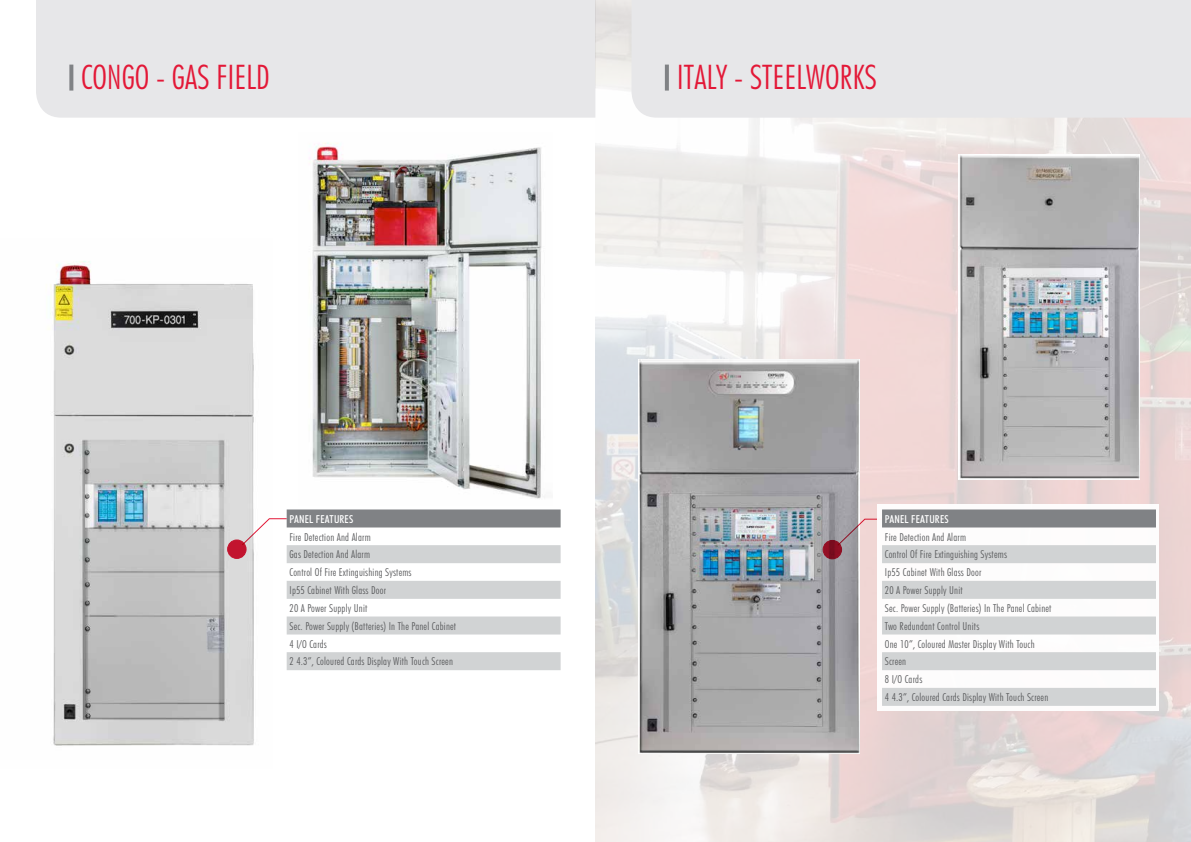
<style>
.page{position:relative;width:1191px;height:842px;background:#fff}
.page>*{position:absolute;margin:0;border:0;box-sizing:border-box;transform-origin:0 0}
.t1{font:300 condensed 34px "Futura BT";color:#e31837}
.t2{font:300 condensed 11px/17.8px "Futura BT";letter-spacing:.02em;color:#58595b}
.t3{font:500 condensed 11px "Futura BT";letter-spacing:.02em;color:#fff}
</style>
<div class="page">
<img style="left:309px;top:142px;width:236px;height:357px">
<img style="left:50px;top:261px;width:204px;height:485px">
<div style="left:36px;top:0;width:559px;height:118px;background:#e7e7e9"></div>
<div style="left:287px;top:509px;width:273px;height:18px;background:#808285"></div>
<div style="left:287px;top:545px;width:273px;height:18px;background:#d1d3d4"></div>
<div style="left:287px;top:581px;width:273px;height:18px;background:#d1d3d4"></div>
<div style="left:287px;top:616px;width:273px;height:18px;background:#d1d3d4"></div>
<div style="left:287px;top:652px;width:273px;height:18px;background:#d1d3d4"></div>
<div style="left:228px;top:540px;width:18px;height:18px;background:#c2142f;border-radius:50%"></div>
<div style="left:227px;top:539px;width:19px;height:20px;border:1px solid #e31837;border-radius:50%"></div>
<svg style="left:241px;top:518px;width:47px;height:28px"></svg>
<svg style="left:69px;top:65px;width:4px;height:26px"></svg>
<img style="left:595px;top:0;width:596px;height:842px">
<img style="left:639px;top:359px;width:220px;height:394px">
<div style="left:631px;top:0;width:560px;height:118px;background:#e7e7e9"></div>
<svg style="left:823px;top:540px;width:18px;height:19px"></svg>
<div style="left:822px;top:540px;width:20px;height:19px;border:1px solid #e31837;border-radius:50%"></div>
<svg style="left:836px;top:518px;width:41px;height:29px"></svg>
<hr style="left:665px;top:65px;width:4px;height:26px;background:#808285">
<img style="left:958px;top:154px;width:182px;height:325px">
<div style="left:877px;top:505px;width:282px;height:206px;background:#fff"></div>
<div style="left:882px;top:509px;width:274px;height:18px;background:#808285"></div>
<div style="left:882px;top:545px;width:274px;height:18px;background:#d1d3d4"></div>
<div style="left:882px;top:581px;width:274px;height:18px;background:#d1d3d4"></div>
<div style="left:882px;top:616px;width:274px;height:18px;background:#d1d3d4"></div>
<div style="left:882px;top:652px;width:274px;height:18px;background:#d1d3d4"></div>
<div style="left:882px;top:688px;width:274px;height:18px;background:#d1d3d4"></div>
<h1 class="t1" style="left:81px;top:56px;width:190px">CONGO - GAS FIELD</h1>
<p class="t3" style="left:289px;top:512px;width:65px">PANEL FEATURES</p>
<p class="t2" style="left:289px;top:528px;width:168px">Fire Detection And Alarm<br>Gas Detection And Alarm<br>Control Of Fire Extinguishing Systems<br>Ip55 Cabinet With Glass Door<br>20 A Power Supply Unit<br>Sec. Power Supply (Batteries) In The Panel Cabinet<br>4 I/O Cards<br>2 4.3”, Coloured Cards Display With Touch Screen</p>
<h1 class="t1" style="left:676px;top:56px;width:202px">ITALY - STEELWORKS</h1>
<p class="t3" style="left:885px;top:512px;width:65px">PANEL FEATURES</p>
<p class="t2" style="left:885px;top:528px;width:168px">Fire Detection And Alarm<br>Control Of Fire Extinguishing Systems<br>Ip55 Cabinet With Glass Door<br>20 A Power Supply Unit<br>Sec. Power Supply (Batteries) In The Panel Cabinet<br>Two Redundant Control Units<br>One 10”, Coloured Master Display With Touch<br>Screen<br>8 I/O Cards<br>4 4.3”, Coloured Cards Display With Touch Screen</p>
</div>
